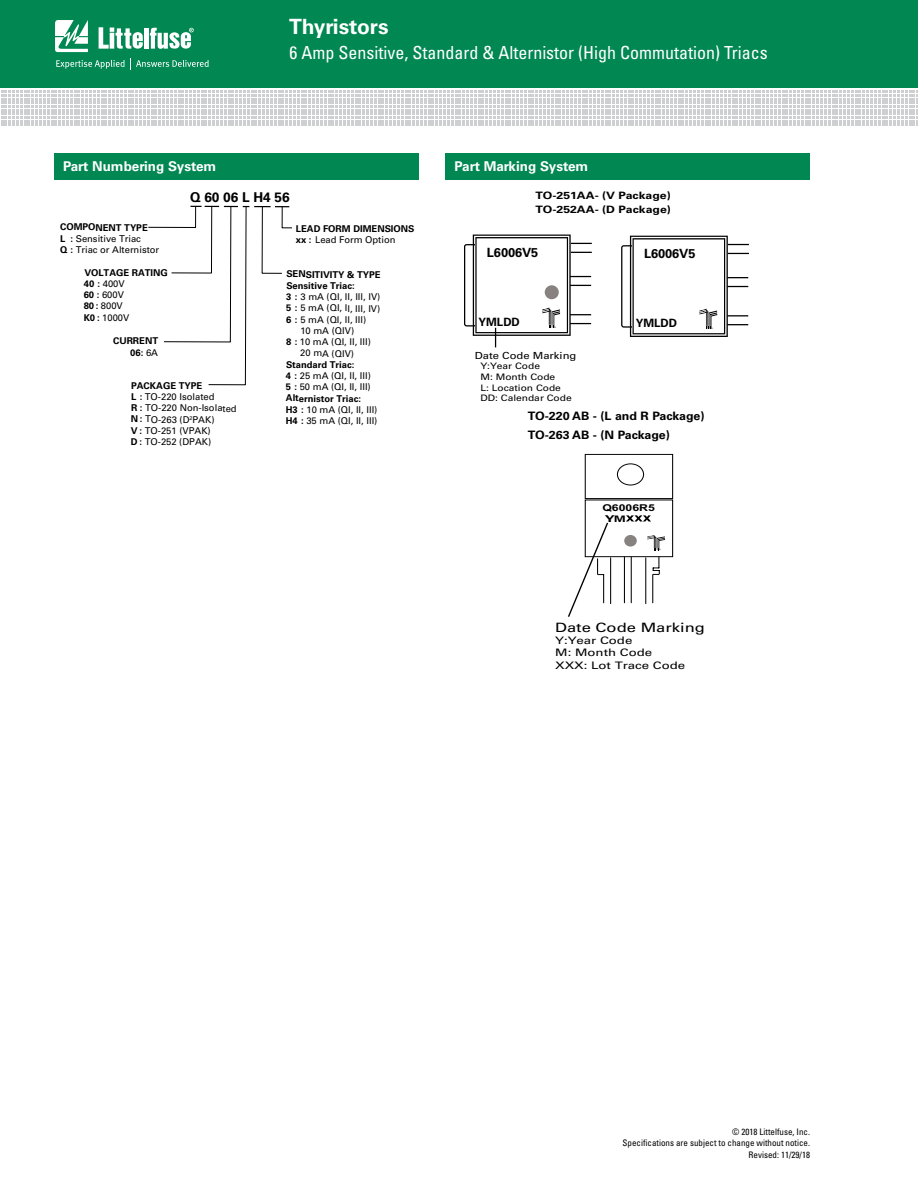
<style>
.page{position:relative;width:918px;height:1188px;background:#fff}
.page>*{position:absolute;margin:0;border:0;box-sizing:border-box;transform-origin:0 0}
.t1{font:700 21px "Univers LT Std";color:#fff}
.t2{font:condensed 18px "Univers LT Std";color:#fff}
.t3{font:700 13.65px "Univers LT Std";letter-spacing:-.005em;color:#000}
.t4{font:700 13.5px "Univers LT Std";color:#fff}
.t5{font:12.9px "Univers LT Std";color:#000;scale:1.28 1}
.t6{font:700 12.75px "Univers LT Std";letter-spacing:-.005em;color:#000}
.t7{font:700 11.55px/19.4px "Univers LT Std";color:#000;scale:1.07 1}
.t8{font:700 11.4px "Univers LT Std";color:#000}
.t9{font:10.35px/12.3px "Univers LT Std";color:#000;scale:1.28 1}
.t10{font:700 10.2px "Univers LT Std";color:#000;scale:1.21 1}
.t11{font:9.75px "Univers LT Std";color:#000;scale:1.15 1}
.t12{font:9.45px/11.2px "Univers LT Std";letter-spacing:-.005em;color:#000}
.t13{font:700 9.45px/11.2px "Univers LT Std";letter-spacing:-.005em;color:#000}
.t14{font:700 9.45px "Arial";color:#000;scale:1.3 1}
.t15{font:700 9.45px "Univers LT Std";letter-spacing:-.005em;color:#000;scale:1.58 1}
.t16{font:condensed 9px/10.8px "Univers LT Std";color:#000;text-align:right}
.t17{font:8.85px/10.6px "Univers LT Std";color:#000;scale:1.15 1}
.t18{font:1.95px "Arial";color:#000}
.t19{font:1.5px "Univers LT Std";color:#000;scale:1.3 1}
.s1{font-weight:700}
.s2{font-weight:400}
.s3{font-size:9px}
</style>
<div class="page">
<div style="left:0;top:0;width:918px;height:88px;background:#008752"></div>
<svg style="left:1px;top:91px;width:917px;height:35px"></svg>
<svg style="left:55px;top:20px;width:33px;height:32px"></svg>
<hr style="left:144px;top:28px;width:4px;height:21px;background:#fff">
<svg style="left:150px;top:28px;width:44px;height:21px"></svg>
<svg style="left:99px;top:27px;width:44px;height:22px"></svg>
<svg style="left:56px;top:58px;width:153px;height:11px"></svg>
<div style="left:54px;top:153px;width:364px;height:27px;background:#008752"></div>
<div style="left:446px;top:153px;width:364px;height:27px;background:#008752"></div>
<svg style="left:148px;top:206px;width:144px;height:180px"></svg>
<svg style="left:568px;top:453px;width:106px;height:164px"></svg>
<div style="left:464px;top:244px;width:13px;height:83px;border:1px solid #000;border-radius:2px"></div>
<svg style="left:473px;top:235px;width:119px;height:112px"></svg>
<div style="left:545px;top:285px;width:14px;height:14px;background:#87827f;border-radius:50%"></div>
<div style="left:621px;top:245px;width:13px;height:83px;border:1px solid #000;border-radius:2px"></div>
<svg style="left:630px;top:236px;width:119px;height:101px"></svg>
<h1 class="t1" style="left:289px;top:14px;width:101px">Thyristors</h1>
<h2 class="t2" style="left:289px;top:41px;width:480px">6 Amp Sensitive, Standard &amp; Alternistor (High Commutation) Triacs</h2>
<h3 class="t4" style="left:63px;top:159px;width:155px">Part Numbering System</h3>
<h3 class="t4" style="left:454px;top:159px;width:135px">Part Marking System</h3>
<p class="t12" style="left:60px;top:222px;width:101px"><span class="s1">COMPONENT TYPE<br>L :</span> Sensitive Triac<br><span class="s1">Q :</span> Triac or Alternistor</p>
<h3 class="t3" style="left:190px;top:189px;width:101px">Q 60 06 L H4 56</h3>
<p class="t13" style="left:296px;top:224px;width:120px">LEAD FORM DIMENSIONS xx : <span class="s2">Lead Form Option</span></p>
<p class="t13" style="left:84px;top:267px;width:86px">VOLTAGE RATING<br>40 : <span class="s2">400V<br></span>60 : <span class="s2">600V<br></span>80 : <span class="s2">800V<br></span>K0 : <span class="s2">1000V</span></p>
<p class="t13" style="left:113px;top:335px;width:47px;text-align:right">CURRENT<br>06: <span class="s2">6A</span></p>
<p class="t12" style="left:131px;top:380px;width:107px"><span class="s1">PACKAGE TYPE<br>L :</span> TO-220 Isolated<br><span class="s1">R :</span> TO-220 Non-Isolated<br><span class="s1">N :</span> TO-263 (D<sup>2</sup>PAK)<br><span class="s1">V :</span> TO-251 (VPAK)<br><span class="s1">D :</span> TO-252 (DPAK)</p>
<p class="t13" style="left:286px;top:269px;width:96px">SENSITIVITY &amp; TYPE</p>
<p class="t13" style="left:286px;top:280px;width:70px">Sensitive Triac:</p>
<p class="t12" style="left:286px;top:291px;width:96px"><span class="s1">3 :</span> 3 mA (QI, II, III, IV)</p>
<p class="t12" style="left:286px;top:303px;width:96px"><span class="s1">5 :</span> 5 mA (QI, II, III, IV)</p>
<p class="t12" style="left:286px;top:314px;width:82px"><span class="s1">6 :</span> 5 mA (QI, II, III)</p>
<p class="t12" style="left:300px;top:325px;width:55px">10 mA (QIV)</p>
<p class="t12" style="left:286px;top:336px;width:86px"><span class="s1">8 :</span> 10 mA (QI, II, III)</p>
<p class="t12" style="left:300px;top:348px;width:55px">20 mA (QIV)</p>
<p class="t12" style="left:286px;top:359px;width:93px"><span class="s1">Standard Triac:<br>4 :</span> 25 mA (QI, II, III)<br><span class="s1">5 :</span> 50 mA (QI, II, III)<br><span class="s1">Alternistor Triac:<br>H3 :</span> 10 mA (QI, II, III)<br><span class="s1">H4 :</span> 35 mA (QI, II, III)</p>
<p class="t10" style="left:536px;top:189px;width:113px">TO-251AA- (V Package)</p>
<p class="t10" style="left:535px;top:203px;width:113px">TO-252AA- (D Package)</p>
<h3 class="t6" style="left:487px;top:245px;width:53px">L6006V5</h3>
<h3 class="t6" style="left:644px;top:246px;width:53px">L6006V5</h3>
<p class="t8" style="left:479px;top:315px;width:43px">YMLDD</p>
<p class="t18" style="left:555px;top:326px;width:3px">®</p>
<p class="t8" style="left:636px;top:316px;width:43px">YMLDD</p>
<p class="t18" style="left:712px;top:327px;width:3px">®</p>
<p class="t11" style="left:475px;top:349px;width:90px">Date Code Marking</p>
<p class="t17" style="left:480px;top:361px;width:81px">Y:Year Code<br>M: Month Code<br>L: Location Code<br>DD: Calendar Code</p>
<p class="t7" style="left:528px;top:406px;width:167px">TO-220 AB - (L and R Package)<br>TO-263 AB - (N Package)</p>
<p class="t14" style="left:602px;top:501px;width:42px">Q6006R5</p>
<p class="t15" style="left:605px;top:513px;width:15px">Y<span class="s3">M</span></p>
<p class="t19" style="left:660px;top:549px;width:3px">®</p>
<h3 class="t5" style="left:555px;top:619px;width:119px">Date Code Marking</h3>
<p class="t9" style="left:555px;top:634px;width:103px">Y:Year Code<br>M: Month Code<br>XXX: Lot Trace Code</p>
<p class="t16" style="left:623px;top:1126px;width:189px">© 2018 Littelfuse, Inc.<br>Specifications are subject to change without notice.</p>
<p class="t16" style="left:749px;top:1149px;width:63px">Revised: 11/29/18</p>
</div>
